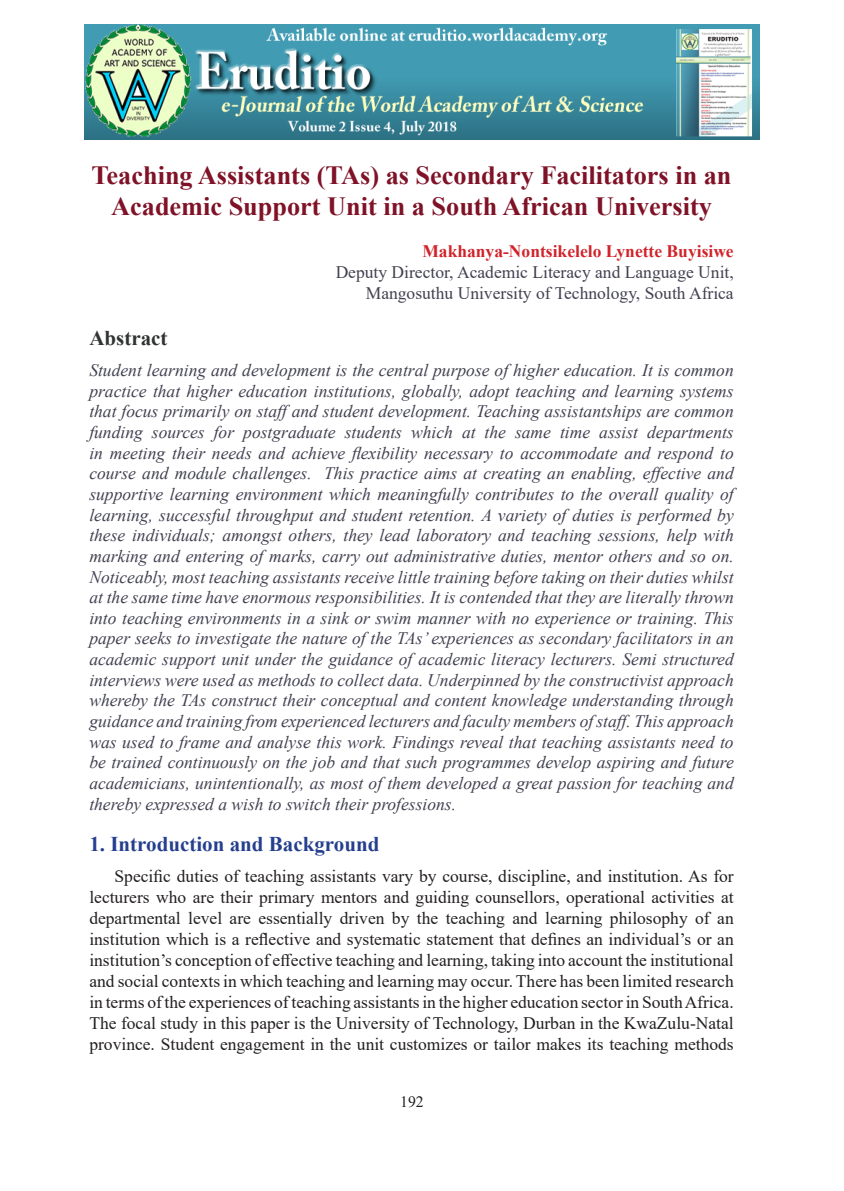
<style>
.page{position:relative;width:844px;height:1191px;background:#fff}
.page>*{position:absolute;margin:0;border:0;box-sizing:border-box;transform-origin:0 0}
.t1{font:700 26.25px/31.5px "Times New Roman";color:#7f1226;text-align:center}
.t2{font:700 21px "Times New Roman";color:#253f8e}
.t3{font:700 21px "Times New Roman";color:#313232}
.t4{font:italic 17.5px/20.7px "Times New Roman";color:#414151;text-align:justify}
.t5{font:17.5px/21px "Times New Roman";color:#231f20;text-align:justify}
.t6{font:17.5px/21px "Times New Roman";color:#414151;text-align:right}
.t7{font:700 17.5px "Times New Roman";color:#d1232a}
.t8{font:15.75px "Times New Roman";color:#231f20}
</style>
<div class="page">
<img style="left:84px;top:24px;width:675px;height:116px">
<h1 class="t1" style="left:91px;top:158px;width:641px">Teaching Assistants (TAs) as Secondary Facilitators in an<br>Academic Support Unit in a South African University</h1>
<p class="t7" style="left:422px;top:239px;width:313px">Makhanya-Nontsikelelo Lynette Buyisiwe</p>
<p class="t6" style="left:335px;top:261px;width:399px">Deputy Director, Academic Literacy and Language Unit,<br>Mangosuthu University of Technology, South Africa</p>
<p class="t3" style="left:89px;top:322px;width:80px">Abstract</p>
<p class="t4" style="left:89px;top:359px;width:645px">Student learning and development is the central purpose of higher education. It is common practice that higher education institutions, globally, adopt teaching and learning systems that focus primarily on staffand student development. Teaching assistantships are common funding sources for postgraduate students which at the same time assist departments in meeting their needs and achieve flexibility necessary to accommodate and respond to course and module challenges. This practice aims at creating an enabling, effective and supportive learning environment which meaningfully contributes to the overall quality of learning, successful throughput and student retention. A variety of duties is performed by these individuals; amongst others, they lead laboratory and teaching sessions, help with marking and entering of marks, carry out administrative duties, mentor others and so on.<br>Noticeably, most teaching assistants receive little training before taking on their duties whilst at the same time have enormous responsibilities. It is contended that they are literally thrown into teaching environments in a sink or swim manner with no experience or training. This paper seeks to investigate the nature of the TAs’ experiences as secondary facilitators in an academic support unit under the guidance of academic literacy lecturers. Semi structured interviews were used as methods to collect data. Underpinned by the constructivist approach whereby the TAs construct their conceptual and content knowledge understanding through guidance and training from experienced lecturers and faculty members of staff. This approach was used to frame and analyse this work. Findings reveal that teaching assistants need to be trained continuously on the job and that such programmes develop aspiring and future academicians, unintentionally, as most of them developed a great passion for teaching and thereby expressed a wish to switch their professions.</p>
<p class="t2" style="left:89px;top:828px;width:291px">1. Introduction and Background</p>
<p class="t5" style="left:89px;top:865px;width:645px;text-indent:25px">Specific duties of teaching assistants vary by course, discipline, and institution. As for lecturers who are their primary mentors and guiding counsellors, operational activities at departmental level are essentially driven by the teaching and learning philosophy of an institution which is a reflective and systematic statement that defines an individual’s or an institution’s conception of effective teaching and learning, taking into account the institutional and social contexts in which teaching and learning may occur. There has been limited research in terms of the experiences of teaching assistants in the higher education sector in South Africa.<br>The focal study in this paper is the University of Technology, Durban in the KwaZulu-Natal province. Student engagement in the unit customizes or tailor makes its teaching methods</p>
<p class="t8" style="left:400px;top:1090px;width:25px">192</p>
</div>
